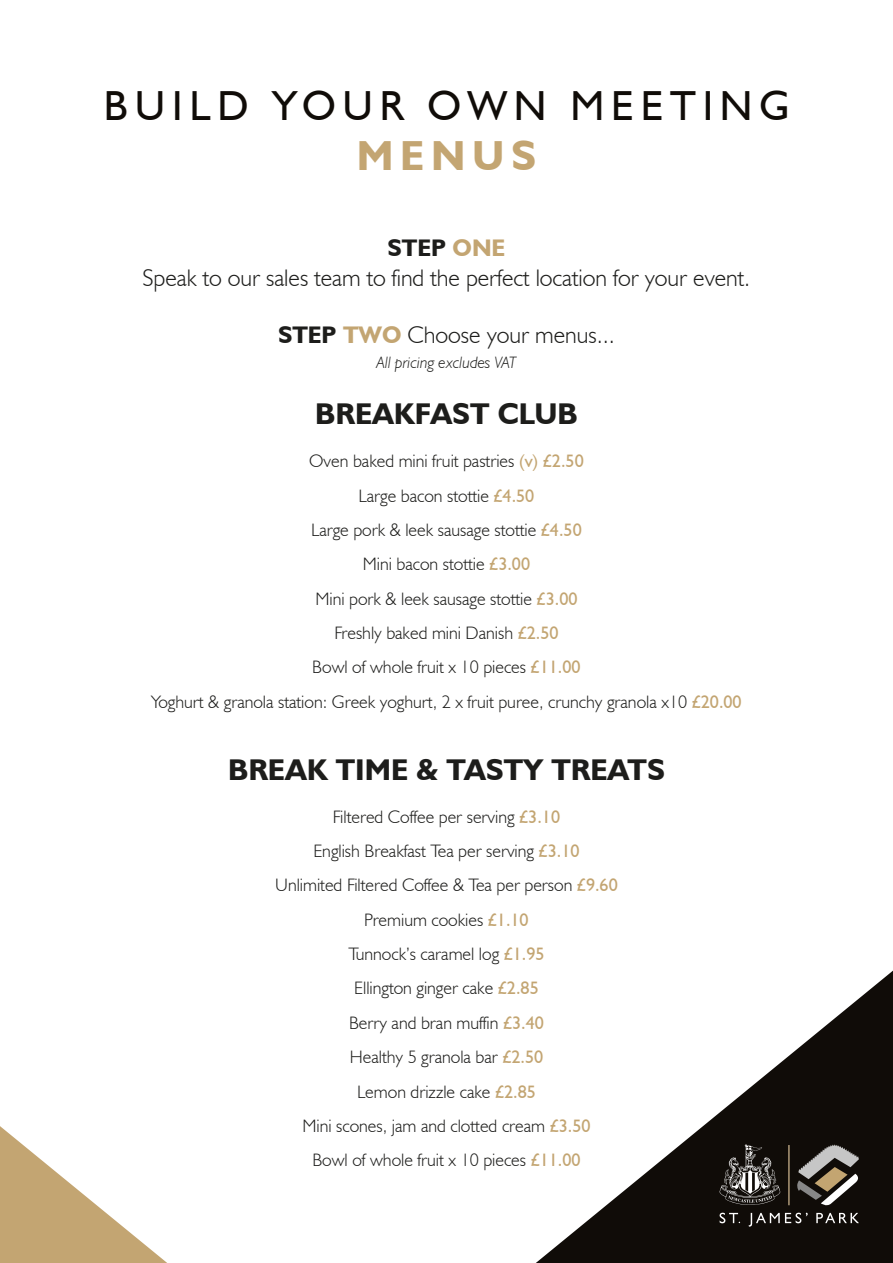
<style>
.page{position:relative;width:893px;height:1263px;background:#fff}
.page>*{position:absolute;margin:0;border:0;box-sizing:border-box;transform-origin:0 0}
.t1{font:42px "Humanist 521 BT";letter-spacing:.16em;color:#100c08}
.t2{font:700 42px "Humanist 521 BT";letter-spacing:.16em;color:#c3a572}
.t3{font:700 30px "Humanist 521 BT";color:#1d1d1b}
.t4{font:300 24px/30px "Humanist 521 BT";color:#1d1d1b;text-align:center}
.t5{font:300 18px/34.3px "Humanist 521 BT";color:#1d1d1b;text-align:center}
.t6{font:italic 300 16.5px "Humanist 521 BT";color:#1d1d1b}
.s1{font-weight:700}
.s2{font-weight:700;color:#c3a572}
.s3{font-weight:400;color:#c3a572}
</style>
<div class="page">
<svg style="left:536px;top:971px;width:357px;height:292px"></svg>
<svg style="left:0;top:1126px;width:167px;height:137px"></svg>
<svg style="left:797px;top:1144px;width:62px;height:63px;background:#5e5951"></svg>
<svg style="left:749px;top:1213px;width:59px;height:13px"></svg>
<svg style="left:816px;top:1213px;width:43px;height:10px"></svg>
<svg style="left:720px;top:1213px;width:20px;height:10px"></svg>
<hr style="left:788px;top:1145px;width:1px;height:60px;background:#cfb690">
<svg style="left:720px;top:1144px;width:60px;height:61px;background:#423f3c"></svg>
<h1 class="t1" style="left:104px;top:80px;width:687px">BUILD YOUR OWN MEETING</h1>
<h1 class="t2" style="left:357px;top:129px;width:181px">MENUS</h1>
<h3 class="t4" style="left:143px;top:233px;width:609px"><span class="s1">STEP</span> <span class="s2">ONE<br></span>Speak to our sales team to find the perfect location for your event.</h3>
<h3 class="t4" style="left:278px;top:319px;width:338px"><span class="s1">STEP</span> <span class="s2">TWO</span> Choose your menus...</h3>
<p class="t6" style="left:377px;top:353px;width:141px">All pricing excludes VAT</p>
<h2 class="t3" style="left:315px;top:395px;width:264px">BREAKFAST CLUB</h2>
<p class="t5" style="left:151px;top:443px;width:592px">Oven baked mini fruit pastries <span class="s3">(v) £2.50<br></span>Large bacon stottie <span class="s3">£4.50<br></span>Large pork &amp; leek sausage stottie <span class="s3">£4.50<br></span>Mini bacon stottie <span class="s3">£3.00<br></span>Mini pork &amp; leek sausage stottie <span class="s3">£3.00<br></span>Freshly baked mini Danish <span class="s3">£2.50<br></span>Bowl of whole fruit x 10 pieces <span class="s3">£11.00<br></span>Yoghurt &amp; granola station: Greek yoghurt, 2 x fruit puree, crunchy granola x10 <span class="s3">£20.00</span></p>
<h2 class="t3" style="left:228px;top:751px;width:438px">BREAK TIME &amp; TASTY TREATS</h2>
<p class="t5" style="left:275px;top:799px;width:344px">Filtered Coffee per serving <span class="s3">£3.10<br></span>English Breakfast Tea per serving <span class="s3">£3.10<br></span>Unlimited Filtered Coffee &amp; Tea per person <span class="s3">£9.60<br></span>Premium cookies <span class="s3">£1.10<br></span>Tunnock’s caramel log <span class="s3">£1.95<br></span>Ellington ginger cake <span class="s3">£2.85<br></span>Berry and bran muffin <span class="s3">£3.40<br></span>Healthy 5 granola bar <span class="s3">£2.50<br></span>Lemon drizzle cake <span class="s3">£2.85<br></span>Mini scones, jam and clotted cream <span class="s3">£3.50<br></span>Bowl of whole fruit x 10 pieces <span class="s3">£11.00</span></p>
</div>
